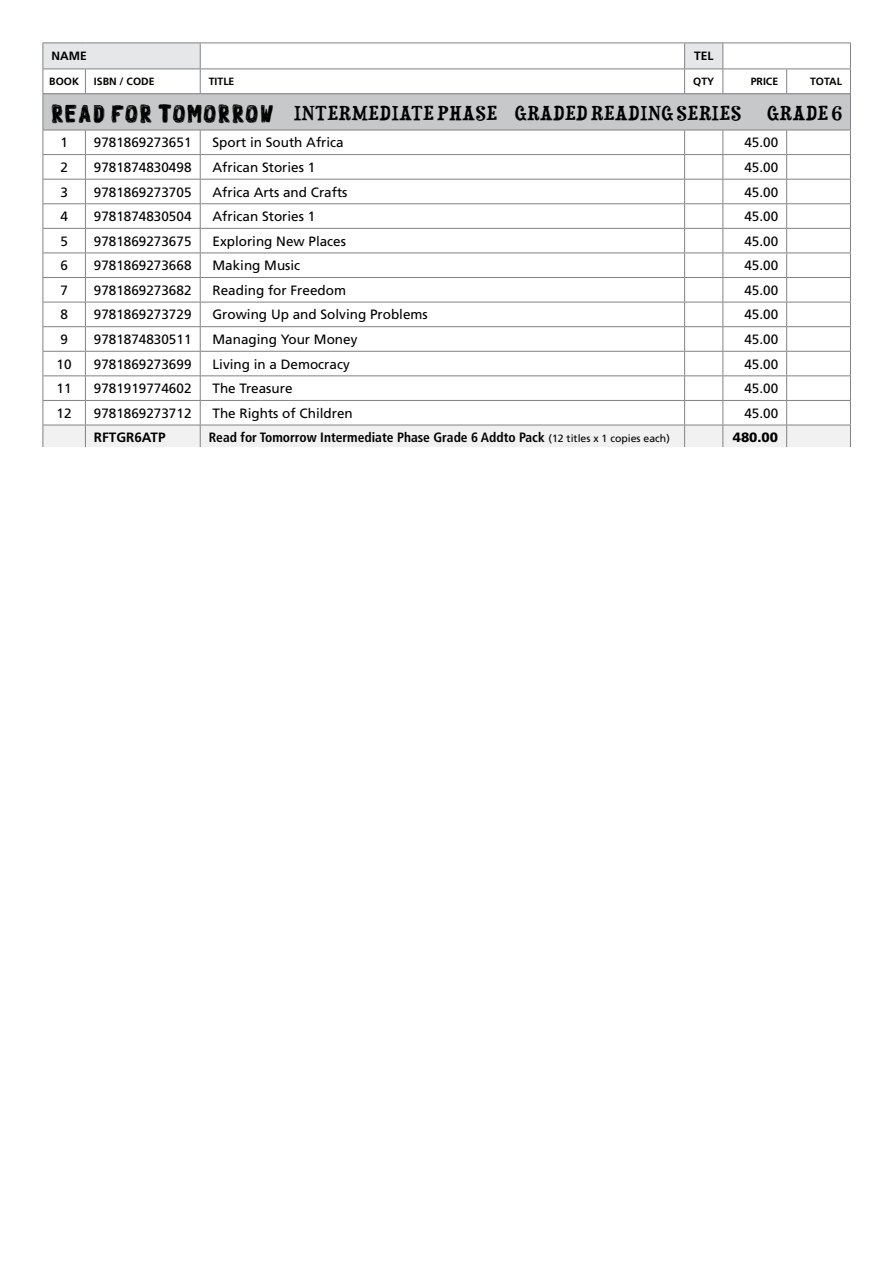
<style>
.page{position:relative;width:893px;height:1263px;background:#fff}
.page>*{position:absolute;margin:0;border:0;box-sizing:border-box;transform-origin:0 0}
.t1{font:18px "Duality";letter-spacing:.05em;color:#000;scale:1.1 1}
.t2{font:13.5px "Frutiger LT Std";color:#000}
.t3{font:700 condensed 13.5px "Frutiger LT Std";color:#000}
.t4{font:700 13.5px "Frutiger LT Std";color:#000}
.t5{font:900 13.5px "Frutiger LT Std";color:#000}
.t6{font:700 12px "Frutiger LT Std";color:#000}
.t7{font:700 10.5px "Frutiger LT Std";color:#000}
.s1{font-family:"License Pl 8";font-size:24px}
.s2{font-weight:400;font-stretch:normal;font-size:10.5px}
</style>
<div class="page">
<div style="left:43px;top:94px;width:807px;height:36px;background:#c7c8ca"></div>
<hr style="left:723px;top:43px;width:64px;height:1px;background:#808285">
<hr style="left:787px;top:43px;width:64px;height:1px;background:#808285">
<hr style="left:723px;top:69px;width:64px;height:1px;background:#808285">
<svg style="left:43px;top:43px;width:680px;height:50px"></svg>
<hr style="left:787px;top:69px;width:64px;height:1px;background:#808285">
<svg style="left:786px;top:69px;width:1px;height:24px"></svg>
<svg style="left:850px;top:43px;width:1px;height:50px"></svg>
<hr style="left:43px;top:93px;width:42px;height:1px;background:#808285">
<hr style="left:43px;top:94px;width:1px;height:36px;background:#808285">
<hr style="left:85px;top:93px;width:115px;height:1px;background:#808285">
<hr style="left:200px;top:93px;width:485px;height:1px;background:#808285">
<hr style="left:685px;top:93px;width:38px;height:1px;background:#808285">
<hr style="left:723px;top:93px;width:64px;height:1px;background:#808285">
<hr style="left:787px;top:93px;width:64px;height:1px;background:#808285">
<hr style="left:850px;top:94px;width:1px;height:36px;background:#808285">
<svg style="left:43px;top:130px;width:808px;height:317px"></svg>
<p class="t6" style="left:51px;top:49px;width:37px">NAME</p>
<p class="t6" style="left:694px;top:49px;width:21px">TEL</p>
<p class="t7" style="left:49px;top:75px;width:31px">BOOK</p>
<p class="t7" style="left:94px;top:75px;width:62px">ISBN / CODE</p>
<p class="t7" style="left:209px;top:75px;width:27px">TITLE</p>
<p class="t7" style="left:693px;top:75px;width:23px">QTY</p>
<p class="t7" style="left:751px;top:75px;width:29px">PRICE</p>
<p class="t7" style="left:810px;top:75px;width:33px">TOTAL</p>
<h1 class="t1" style="left:51px;top:102px;width:628px"><span class="s1">READ FOR TOMORROW</span> INTERMEDIATE PHASE GRADED READING SERIES</h1>
<h1 class="t1" style="left:768px;top:102px;width:69px">GRADE 6</h1>
<p class="t2" style="left:60px;top:135px;width:9px">1</p>
<p class="t2" style="left:94px;top:135px;width:99px">9781869273651</p>
<p class="t2" style="left:212px;top:135px;width:133px">Sport in South Africa</p>
<p class="t2" style="left:744px;top:135px;width:35px">45.00</p>
<p class="t2" style="left:60px;top:159px;width:9px">2</p>
<p class="t2" style="left:94px;top:159px;width:99px">9781874830498</p>
<p class="t2" style="left:212px;top:159px;width:104px">African Stories 1</p>
<p class="t2" style="left:744px;top:159px;width:35px">45.00</p>
<p class="t2" style="left:60px;top:184px;width:9px">3</p>
<p class="t2" style="left:94px;top:184px;width:99px">9781869273705</p>
<p class="t2" style="left:212px;top:184px;width:137px">Africa Arts and Crafts</p>
<p class="t2" style="left:744px;top:184px;width:35px">45.00</p>
<p class="t2" style="left:60px;top:208px;width:9px">4</p>
<p class="t2" style="left:94px;top:208px;width:99px">9781874830504</p>
<p class="t2" style="left:212px;top:208px;width:104px">African Stories 1</p>
<p class="t2" style="left:744px;top:208px;width:35px">45.00</p>
<p class="t2" style="left:60px;top:233px;width:9px">5</p>
<p class="t2" style="left:94px;top:233px;width:99px">9781869273675</p>
<p class="t2" style="left:212px;top:233px;width:135px">Exploring New Places</p>
<p class="t2" style="left:744px;top:233px;width:35px">45.00</p>
<p class="t2" style="left:60px;top:258px;width:9px">6</p>
<p class="t2" style="left:94px;top:258px;width:99px">9781869273668</p>
<p class="t2" style="left:212px;top:258px;width:89px">Making Music</p>
<p class="t2" style="left:744px;top:258px;width:35px">45.00</p>
<p class="t2" style="left:60px;top:282px;width:9px">7</p>
<p class="t2" style="left:94px;top:282px;width:99px">9781869273682</p>
<p class="t2" style="left:212px;top:282px;width:135px">Reading for Freedom</p>
<p class="t2" style="left:744px;top:282px;width:35px">45.00</p>
<p class="t2" style="left:60px;top:307px;width:9px">8</p>
<p class="t2" style="left:94px;top:307px;width:99px">9781869273729</p>
<p class="t2" style="left:212px;top:307px;width:217px">Growing Up and Solving Problems</p>
<p class="t2" style="left:744px;top:307px;width:35px">45.00</p>
<p class="t2" style="left:60px;top:331px;width:9px">9</p>
<p class="t2" style="left:94px;top:331px;width:99px">9781874830511</p>
<p class="t2" style="left:212px;top:331px;width:146px">Managing Your Money</p>
<p class="t2" style="left:744px;top:331px;width:35px">45.00</p>
<p class="t2" style="left:57px;top:356px;width:17px">10</p>
<p class="t2" style="left:94px;top:356px;width:99px">9781869273699</p>
<p class="t2" style="left:212px;top:356px;width:139px">Living in a Democracy</p>
<p class="t2" style="left:744px;top:356px;width:35px">45.00</p>
<p class="t2" style="left:57px;top:381px;width:17px">11</p>
<p class="t2" style="left:94px;top:381px;width:99px">9781919774602</p>
<p class="t2" style="left:212px;top:381px;width:82px">The Treasure</p>
<p class="t2" style="left:744px;top:381px;width:35px">45.00</p>
<p class="t2" style="left:57px;top:405px;width:17px">12</p>
<p class="t2" style="left:94px;top:405px;width:99px">9781869273712</p>
<p class="t2" style="left:212px;top:405px;width:142px">The Rights of Children</p>
<p class="t2" style="left:744px;top:405px;width:35px">45.00</p>
<p class="t4" style="left:94px;top:430px;width:73px">RFTGR6ATP</p>
<p class="t3" style="left:209px;top:430px;width:463px">Read for Tomorrow Intermediate Phase Grade 6 Addto Pack <span class="s2">(12 titles x 1 copies each)</span></p>
<p class="t5" style="left:733px;top:429px;width:47px">480.00</p>
</div>
